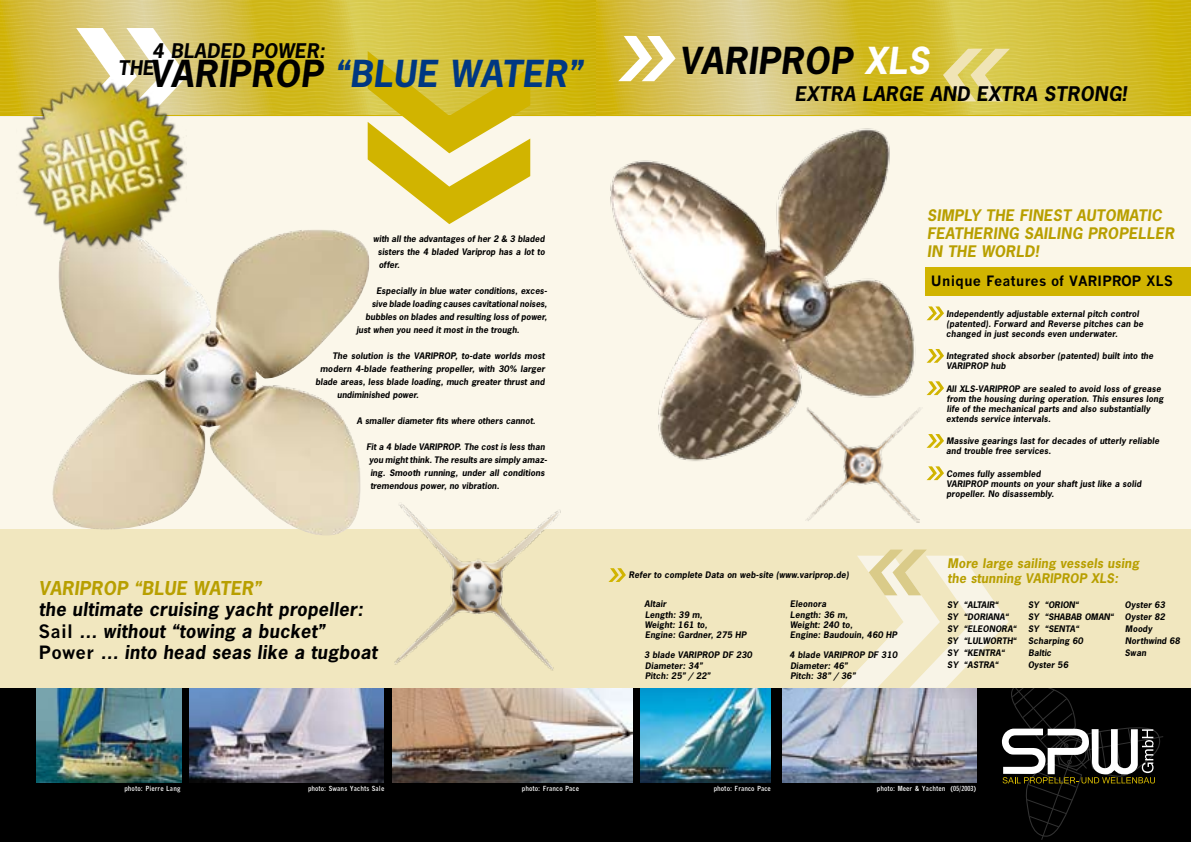
<style>
.page{position:relative;width:1191px;height:842px;background:#fff}
.page>*{position:absolute;margin:0;border:0;box-sizing:border-box;transform-origin:0 0}
.t1{font:italic 700 35px "News Gothic";color:#000}
.t2{font:italic 700 35px "News Gothic";color:#003882}
.t3{font:italic 700 35px "News Gothic";color:#fff}
.t4{font:italic 700 19px "News Gothic";letter-spacing:.02em;color:#000}
.t5{font:italic 700 18px/21.6px "News Gothic";letter-spacing:.02em;color:#000}
.t6{font:italic 700 18px "News Gothic";letter-spacing:.02em;color:#b89f00}
.t7{font:italic 700 15px "News Gothic";letter-spacing:.02em;color:#b89f00}
.t8{font:700 14px "M News Gothic";letter-spacing:.005em;color:#000}
.t9{font:italic 700 12.5px/15px "News Gothic";letter-spacing:.015em;color:#b89f00}
.t10{font:italic 700 8.5px/10.2px "News Gothic";letter-spacing:.015em;color:#000}
.t11{font:700 condensed 7px "M News Gothic";letter-spacing:.015em;color:#fff}
.s1{font-family:"M News Gothic";font-style:normal}
</style>
<div class="page">
<div style="left:595px;top:0;width:596px;height:654px;background:#fbf7ea"></div>
<div style="left:0;top:0;width:595px;height:686px;background:#fbf7ea"></div>
<div style="left:0;top:529px;width:1190px;height:160px;background:#f1e7bf"></div>
<img style="left:595px;top:0;width:596px;height:117px">
<div style="left:595px;top:689px;width:596px;height:153px;background:#000"></div>
<hr style="left:591px;top:115px;width:600px;height:1px;background:#d1b400">
<svg style="left:943px;top:49px;width:67px;height:52px;background:#e2d479"></svg>
<img style="left:0;top:0;width:595px;height:117px">
<div style="left:0;top:689px;width:595px;height:153px;background:#000"></div>
<hr style="left:0;top:115px;width:600px;height:1px;background:#d1b400">
<svg style="left:618px;top:36px;width:57px;height:45px;background:#e7d997"></svg>
<svg style="left:368px;top:51px;width:162px;height:173px"></svg>
<svg style="left:64px;top:28px;width:123px;height:24px;background:#eae1b6"></svg>
<img style="left:606px;top:108px;width:317px;height:353px">
<svg style="left:927px;top:306px;width:17px;height:14px"></svg>
<svg style="left:926px;top:349px;width:18px;height:14px"></svg>
<svg style="left:927px;top:381px;width:17px;height:14px"></svg>
<svg style="left:933px;top:434px;width:11px;height:14px"></svg>
<svg style="left:933px;top:466px;width:11px;height:14px"></svg>
<div style="left:926px;top:267px;width:265px;height:28px;background:#d1b400"></div>
<img style="left:793px;top:394px;width:140px;height:129px">
<img style="left:36px;top:689px;width:145px;height:93px">
<img style="left:190px;top:689px;width:194px;height:93px">
<svg style="left:840px;top:550px;width:326px;height:290px"></svg>
<svg style="left:608px;top:568px;width:18px;height:14px"></svg>
<img style="left:782px;top:688px;width:194px;height:94px">
<img style="left:640px;top:689px;width:130px;height:93px">
<img style="left:393px;top:689px;width:239px;height:93px">
<img style="left:52px;top:218px;width:318px;height:317px">
<img style="left:0;top:52px;width:215px;height:222px">
<img style="left:394px;top:504px;width:167px;height:167px">
<h2 class="t4" style="left:152px;top:38px;width:24px">4 bla</h2>
<h2 class="t4" style="left:207px;top:38px;width:52px">ded power</h2>
<h2 class="t4" style="left:319px;top:38px;width:7px">:</h2>
<h1 class="t1" style="left:150px;top:51px;width:121px">VariProp</h1>
<h1 class="t2" style="left:335px;top:51px;width:56px">“Blue</h1>
<h1 class="t2" style="left:450px;top:51px;width:54px">Water</h1>
<h1 class="t2" style="left:567px;top:51px;width:16px">”</h1>
<h2 class="t4" style="left:118px;top:55px;width:25px">The</h2>
<p class="t10" style="left:378px;top:232px;width:169px;line-height:13px;text-align:justify;text-indent:-5px">with all the advantages of her 2 &amp; 3 bladed sisters the 4 bladed Variprop has a lot to offer.</p>
<p class="t10" style="left:376px;top:285px;width:172px">Especially in blue water conditions, exces-</p>
<p class="t10" style="left:372px;top:298px;width:177px">sive blade loading causes cavitational noises,</p>
<p class="t10" style="left:365px;top:311px;width:183px">bubbles on blades and resulting loss of power,</p>
<p class="t10" style="left:356px;top:324px;width:165px">just when you need it most in the trough.</p>
<p class="t10" style="left:332px;top:350px;width:214px">The solution is the VARIPROP, to-date worlds most</p>
<p class="t10" style="left:320px;top:363px;width:226px">modern 4-blade feathering propeller, with 30% larger</p>
<p class="t10" style="left:315px;top:376px;width:231px">blade areas, less blade loading, much greater thrust and</p>
<p class="t10" style="left:337px;top:389px;width:83px">undiminished power.</p>
<p class="t10" style="left:357px;top:415px;width:180px">A smaller diameter fits where others cannot.</p>
<p class="t10" style="left:369px;top:440px;width:179px;line-height:13px;text-indent:-3px">Fit a 4 blade VARIPROP. The cost is less than you might think. The results are simply amaz&shy;ing. Smooth running, under all conditions tremendous power, no vibration.</p>
<h3 class="t6" style="left:39px;top:576px;width:224px">VARIPROP “BLUE WATER”</h3>
<h3 class="t5" style="left:39px;top:598px;width:340px">the ultimate cruising yacht propeller:<br><span class="s1">Sail</span> ... without “towing a bucket”<br><span class="s1">Power</span> ... into head seas like a tugboat</h3>
<h1 class="t1" style="left:679px;top:37px;width:45px">Variprop</h1>
<h1 class="t3" style="left:853px;top:37px;width:78px">XLS</h1>
<h2 class="t4" style="left:795px;top:82px;width:37px">extralar</h2>
<h2 class="t4" style="left:898px;top:82px;width:26px">gean</h2>
<h2 class="t4" style="left:956px;top:82px;width:57px">d extrastron</h2>
<h2 class="t4" style="left:1108px;top:82px;width:20px">g!</h2>
<h3 class="t7" style="left:927px;top:206px;width:63px">Simply thefinest</h3>
<h3 class="t7" style="left:1076px;top:206px;width:21px">Auto</h3>
<h3 class="t7" style="left:1116px;top:206px;width:23px">matic</h3>
<h3 class="t7" style="left:927px;top:224px;width:19px">Featherin</h3>
<h3 class="t7" style="left:1008px;top:224px;width:34px">g Sailin</h3>
<h3 class="t7" style="left:1072px;top:224px;width:35px">g Propeller</h3>
<h3 class="t7" style="left:927px;top:242px;width:8px">inthe</h3>
<h3 class="t7" style="left:981px;top:242px;width:24px">Worl</h3>
<h3 class="t7" style="left:1024px;top:242px;width:16px">d!</h3>
<h3 class="t8" style="left:930px;top:273px;width:243px">Unique Features of VARIPROP XLS</h3>
<p class="t10" style="left:629px;top:570px;width:222px">Refer to complete Data on web-site (www.variprop.de)</p>
<p class="t10" style="left:644px;top:599px;width:103px">Altair<br>Length: 39 m,<br>Weight: 161 to,<br>Engine: Gardner, 275 HP</p>
<p class="t10" style="left:644px;top:650px;width:109px">3 blade VARIPROP DF 230<br>Diameter: 34”<br>Pitch: 25” / 22”</p>
<p class="t10" style="left:790px;top:599px;width:109px">Eleonora<br>Length: 36 m,<br>Weight: 240 to,<br>Engine: Baudouin, 460 HP</p>
<p class="t10" style="left:789px;top:650px;width:109px">4 blade VARIPROP DF 310<br>Diameter: 46”<br>Pitch: 38” / 36”</p>
<p class="t10" style="left:946px;top:308px;width:199px">Independently adjustable external pitch control (patented). Forward and Reverse pitches can be changed in just seconds even underwater.</p>
<p class="t10" style="left:946px;top:351px;width:208px">Integrated shock absorber (patented) built into the<br>VARIPROP hub</p>
<p class="t10" style="left:946px;top:383px;width:219px">All XLS-VARIPROP are sealed to avoid loss of grease from the housing during operation. This ensures long life of the mechanical parts and also substantially extends service intervals.</p>
<p class="t10" style="left:946px;top:436px;width:214px">Massive gearings last for decades of utterly reliable and trouble free services.</p>
<p class="t10" style="left:946px;top:468px;width:197px">Comes fully assembled<br>VARIPROP mounts on your shaft just like a solid propeller. No disassembly.</p>
<h3 class="t9" style="left:947px;top:555px;width:194px">More large sailing vessels using the stunning VARIPROP XLS:</h3>
<p class="t10" style="left:947px;top:598px;width:71px;line-height:12px">SY “ALTAIR“<br>SY “DORIANA“<br>SY “ELEONORA“<br>SY “LULWORTH“<br>SY “KENTRA“<br>SY “ASTRA“</p>
<p class="t10" style="left:1028px;top:598px;width:87px;line-height:12px">SY “ORION“<br>SY “SHABAB OMAN“<br>SY “SENTA“<br>Scharping 60<br>Baltic<br>Oyster 56</p>
<p class="t10" style="left:1125px;top:598px;width:57px;line-height:12px">Oyster 63<br>Oyster 82<br>Moody<br>Northwind 68<br>Swan</p>
<p class="t11" style="left:124px;top:785px;width:57px">photo: Pierre Lang</p>
<p class="t11" style="left:308px;top:785px;width:78px">photo: Swans Yachts Sale</p>
<p class="t11" style="left:522px;top:784px;width:59px">photo: Franco Pace</p>
<p class="t11" style="left:714px;top:784px;width:59px">photo: Franco Pace</p>
<p class="t11" style="left:877px;top:784px;width:101px">photo: Meer &amp; Yachten (05/2003)</p>
</div>
